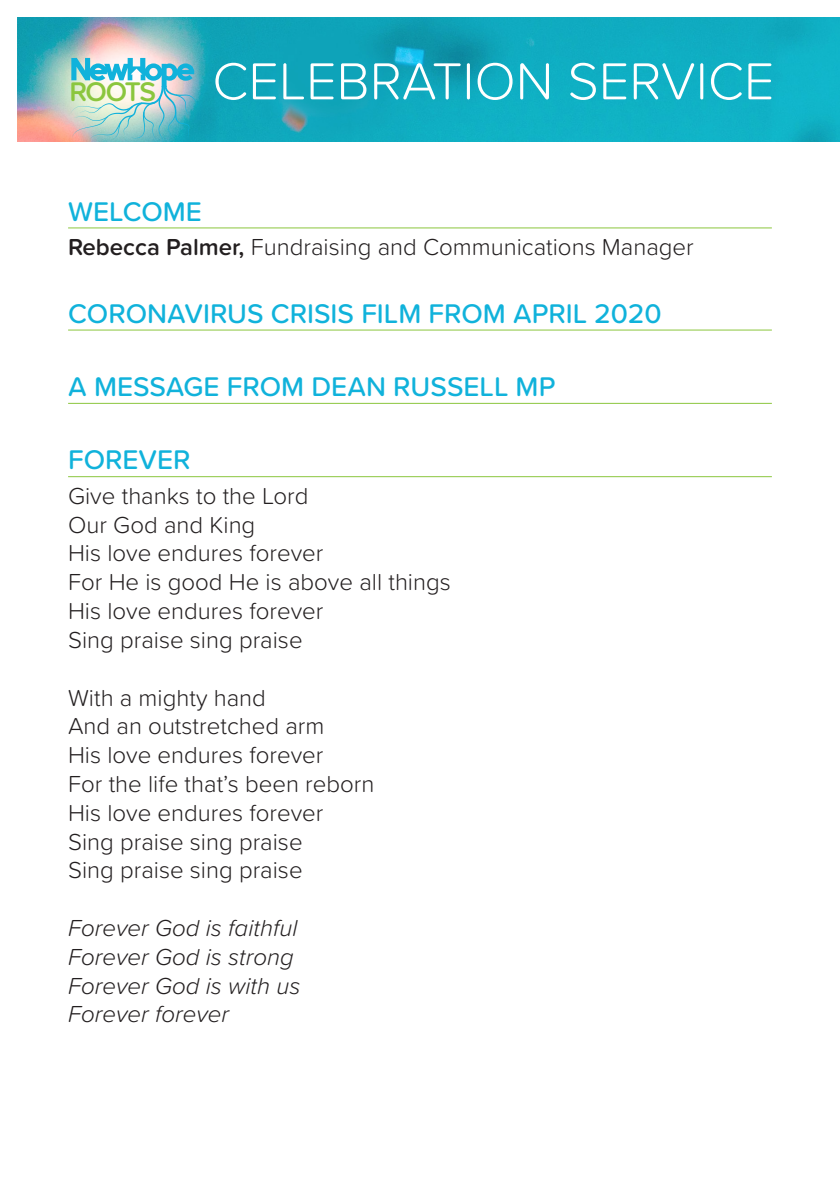
<style>
.page{position:relative;width:840px;height:1191px;background:#fff}
.page>*{position:absolute;margin:0;border:0;box-sizing:border-box;transform-origin:0 0}
.intro{font:300 54px "Proxima Soft";color:#fff}
.item_head_2{font:500 28px "Proxima Soft";color:#10b2db}
.t1{font:600 28px "Proxima Soft";letter-spacing:-.05em;color:#8bc63e}
.verse{font:300 24px "Proxima Soft";color:#231f20}
.chorus{font:italic 300 24px "Proxima Soft";color:#231f20}
.name{font:300 24px "Proxima Soft";color:#231f20}
.s1{font-weight:600}
</style>
<div class="page">
<svg style="left:17px;top:17px;width:822px;height:461px"></svg>
<p class="t1" style="left:69px;top:70px;width:88px">ROOTS</p>
<p class="intro" style="left:212px;top:41px;width:563px">CELEBRATION SERVICE</p>
<p class="item_head_2" style="left:68px;top:190px;width:135px">WELCOME</p>
<p class="name" style="left:68px;top:229px;width:627px"><span class="s1">Rebecca Palmer,</span> Fundraising and Communications Manager</p>
<p class="item_head_2" style="left:68px;top:292px;width:594px">CORONAVIRUS CRISIS FILM FROM APRIL 2020</p>
<p class="item_head_2" style="left:68px;top:366px;width:488px">A MESSAGE FROM DEAN RUSSELL MP</p>
<p class="item_head_2" style="left:68px;top:439px;width:124px">FOREVER</p>
<p class="verse" style="left:68px;top:478px;width:242px">Give thanks to the Lord</p>
<p class="verse" style="left:68px;top:507px;width:189px">Our God and King</p>
<p class="verse" style="left:68px;top:535px;width:257px">His love endures forever</p>
<p class="verse" style="left:68px;top:564px;width:384px">For He is good He is above all things</p>
<p class="verse" style="left:68px;top:593px;width:257px">His love endures forever</p>
<p class="verse" style="left:68px;top:622px;width:236px">Sing praise sing praise</p>
<p class="verse" style="left:68px;top:679px;width:199px">With a mighty hand</p>
<p class="verse" style="left:68px;top:708px;width:258px">And an outstretched arm</p>
<p class="verse" style="left:68px;top:737px;width:257px">His love endures forever</p>
<p class="verse" style="left:68px;top:766px;width:308px">For the life that’s been reborn</p>
<p class="verse" style="left:68px;top:795px;width:257px">His love endures forever</p>
<p class="verse" style="left:68px;top:823px;width:236px">Sing praise sing praise</p>
<p class="verse" style="left:68px;top:852px;width:236px">Sing praise sing praise</p>
<p class="chorus" style="left:68px;top:910px;width:231px">Forever God is faithful</p>
<p class="chorus" style="left:68px;top:939px;width:227px">Forever God is strong</p>
<p class="chorus" style="left:68px;top:967px;width:234px">Forever God is with us</p>
<p class="chorus" style="left:68px;top:996px;width:162px">Forever forever</p>
</div>
